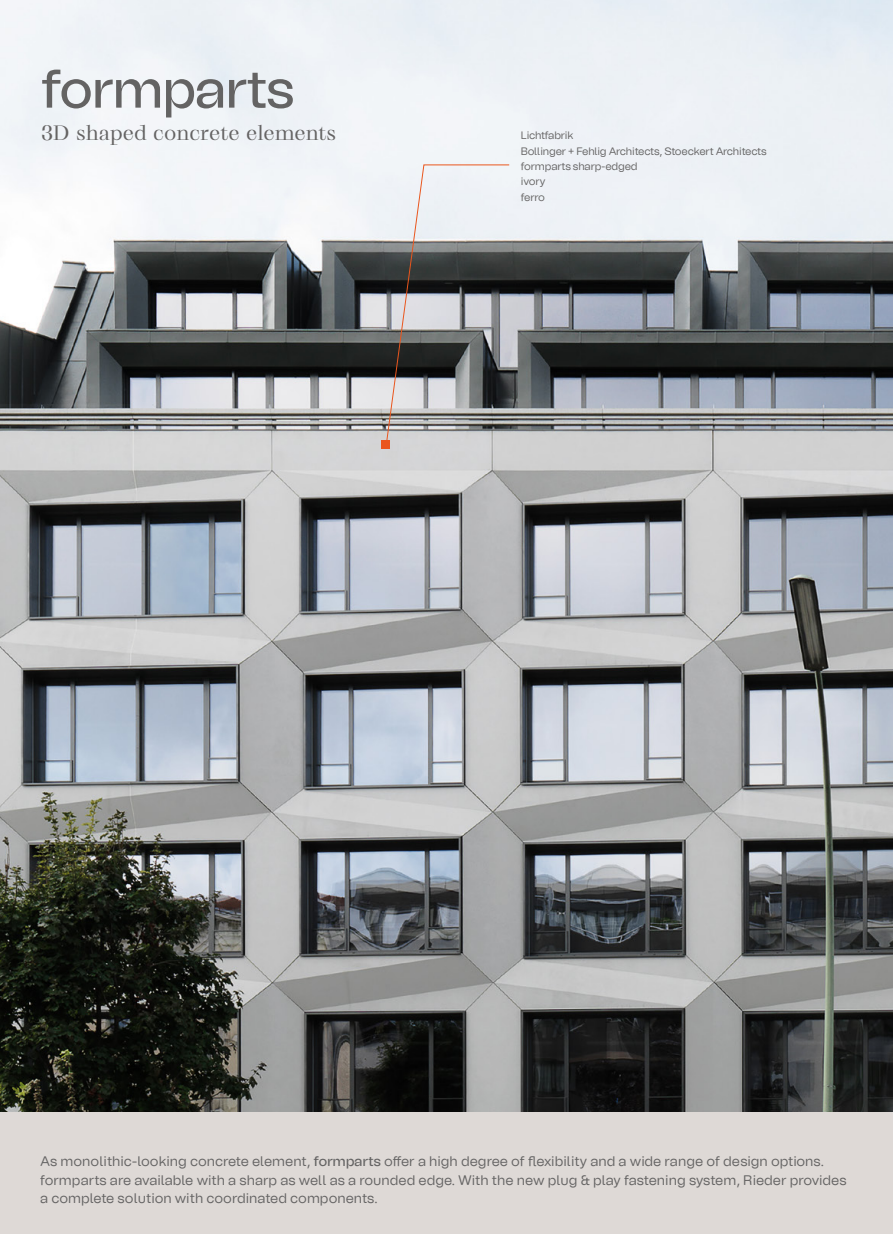
<style>
.page{position:relative;width:893px;height:1234px;background:#fff}
.page>*{position:absolute;margin:0;border:0;box-sizing:border-box;transform-origin:0 0}
.t1{font:500 53.55px "Tomato Grotesk";letter-spacing:-.005em;color:#646363}
.t2{font:19.95px "PP Grafier Regular Display";color:#646363}
.t3{font:13.8px/18.3px "Tomato Grotesk";color:#646363}
.t4{font:10.65px/15.3px "Tomato Grotesk";letter-spacing:-.02em;color:#646363}
.s1{font-weight:500}
</style>
<div class="page">
<div style="left:0;top:0;width:893px;height:1233px;background:#ded9d6"></div>
<img style="left:0;top:0;width:893px;height:1111px">
<svg style="left:386px;top:164px;width:124px;height:278px"></svg>
<div style="left:382px;top:440px;width:8px;height:8px;background:#ea561d"></div>
<p class="t1" style="left:41px;top:55px;width:254px">formparts</p>
<p class="t2" style="left:41px;top:120px;width:296px">3D shaped concrete elements</p>
<p class="t4" style="left:521px;top:128px;width:247px">Lichtfabrik<br>Bollinger + Fehlig Architects, Stoeckert Architects formparts sharp-edged<br>ivory<br>ferro</p>
<p class="t3" style="left:40px;top:1151px;width:808px">As monolithic-looking concrete element, <span class="s1">formparts</span> offer a high degree of flexibility and a wide range of design options. formparts are available with a sharp as well as a rounded edge. With the new plug &amp; play fastening system, Rieder provides a complete solution with coordinated components.</p>
</div>
